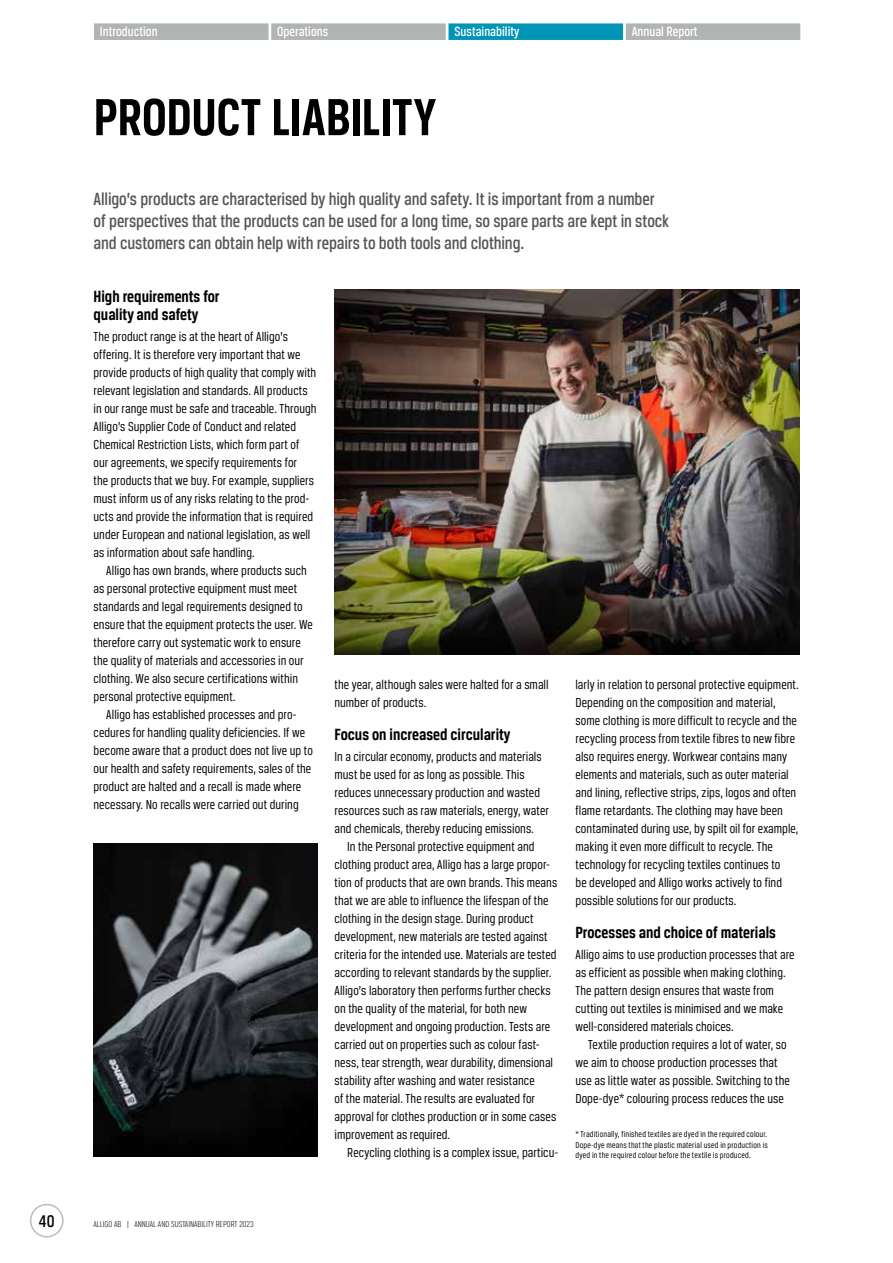
<style>
.page{position:relative;width:893px;height:1263px;background:#fff}
.page>*{position:absolute;margin:0;border:0;box-sizing:border-box;transform-origin:0 0}
.t1{font:700 55.5px "Breuer Condensed";color:#000}
.t2{font:500 18.75px/21.8px "Breuer Condensed";letter-spacing:-.005em;color:#555756}
.t3{font:500 18px "Breuer Condensed";color:#000}
.t4{font:700 17.25px/18px "Breuer Condensed";color:#000}
.t5{font:500 14.25px "Breuer Condensed";color:#fff}
.t6{font:13.8px/18px "Breuer Condensed";letter-spacing:.005em;color:#000}
.t7{font:9px/10.8px "Breuer Condensed";letter-spacing:.02em;color:#000}
.t8{font:300 9px "Breuer Condensed";color:#000}
</style>
<div class="page">
<div style="left:30px;top:1204px;width:34px;height:33px;border:2px solid #bbbdbd;border-radius:50%"></div>
<div style="left:94px;top:23px;width:174px;height:17px;background:#b1b4b4"></div>
<div style="left:271px;top:23px;width:175px;height:17px;background:#b1b4b4"></div>
<div style="left:448px;top:23px;width:175px;height:17px;background:#0094b7"></div>
<div style="left:626px;top:23px;width:174px;height:17px;background:#b1b4b4"></div>
<img style="left:334px;top:289px;width:465px;height:366px">
<img style="left:94px;top:843px;width:223px;height:314px">
<p class="t5" style="left:100px;top:24px;width:59px">Introduction</p>
<p class="t5" style="left:277px;top:24px;width:53px">Operations</p>
<p class="t5" style="left:454px;top:24px;width:66px">Sustainability</p>
<p class="t5" style="left:632px;top:24px;width:67px">Annual Report</p>
<h1 class="t1" style="left:94px;top:86px;width:344px">PRODUCT LIABILITY</h1>
<p class="t2" style="left:94px;top:188px;width:577px">Alligo’s products are characterised by high quality and safety. It is important from a number of perspectives that the products can be used for a long time, so spare parts are kept in stock and customers can obtain help with repairs to both tools and clothing.</p>
<p class="t4" style="left:94px;top:287px;width:128px">High requirements for quality and safety</p>
<p class="t6" style="left:94px;top:327px;width:224px">The product range is at the heart of Alligo’s offering. It is therefore very important that we provide products of high quality that comply with relevant legislation and standards. All products in our range must be safe and traceable. Through Alligo’s Supplier Code of Conduct and related Chemical Restriction Lists, which form part of our agreements, we specify requirements for<br>the products that we buy. For example, suppliers must inform us of any risks relating to the prod&shy;ucts and provide the information that is required under European and national legislation, as well as information about safe handling.</p>
<p class="t6" style="left:94px;top:561px;width:221px;text-indent:13px">Alligo has own brands, where products such as personal protective equipment must meet standards and legal requirements designed to ensure that the equipment protects the user. We therefore carry out systematic work to ensure the quality of materials and accessories in our clothing. We also secure certifications within personal protective equipment.</p>
<p class="t6" style="left:94px;top:705px;width:221px;text-indent:13px">Alligo has established processes and pro&shy;cedures for handling quality deficiencies. If we become aware that a product does not live up to our health and safety requirements, sales of the product are halted and a recall is made where necessary. No recalls were carried out during</p>
<p class="t6" style="left:334px;top:675px;width:216px">the year, although sales were halted for a small number of products.</p>
<p class="t4" style="left:334px;top:725px;width:177px">Focus on increased circularity</p>
<p class="t6" style="left:334px;top:747px;width:216px">In a circular economy, products and materials must be used for as long as possible. This reduces unnecessary production and wasted resources such as raw materials, energy, water and chemicals, thereby reducing emissions.</p>
<p class="t6" style="left:334px;top:837px;width:224px;text-indent:13px">In the Personal protective equipment and clothing product area, Alligo has a large propor&shy;tion of products that are own brands. This means that we are able to influence the lifespan of the clothing in the design stage. During product development, new materials are tested against criteria for the intended use. Materials are tested according to relevant standards by the supplier.<br>Alligo’s laboratory then performs further checks on the quality of the material, for both new development and ongoing production. Tests are carried out on properties such as colour fast&shy;ness, tear strength, wear durability, dimensional stability after washing and water resistance<br>of the material. The results are evaluated for approval for clothes production or in some cases improvement as required.</p>
<p class="t6" style="left:347px;top:1143px;width:213px">Recycling clothing is a complex issue, particu-</p>
<p class="t6" style="left:575px;top:675px;width:225px">larly in relation to personal protective equipment.<br>Depending on the composition and material, some clothing is more difficult to recycle and the recycling process from textile fibres to new fibre also requires energy. Workwear contains many elements and materials, such as outer material and lining, reflective strips, zips, logos and often flame retardants. The clothing may have been contaminated during use, by spilt oil for example, making it even more difficult to recycle. The technology for recycling textiles continues to<br>be developed and Alligo works actively to find possible solutions for our products.</p>
<p class="t4" style="left:575px;top:923px;width:202px">Processes and choice of materials</p>
<p class="t6" style="left:575px;top:945px;width:221px">Alligo aims to use production processes that are as efficient as possible when making clothing.<br>The pattern design ensures that waste from cutting out textiles is minimised and we make well-considered materials choices.</p>
<p class="t6" style="left:575px;top:1035px;width:216px;text-indent:13px">Textile production requires a lot of water, so we aim to choose production processes that use as little water as possible. Switching to the Dope-dye* colouring process reduces the use</p>
<p class="t7" style="left:575px;top:1128px;width:194px">* Traditionally, finished textiles are dyed in the required colour.<br>Dope-dye means that the plastic material used in production is dyed in the required colour before the textile is produced.</p>
<h3 class="t3" style="left:39px;top:1211px;width:17px">40</h3>
<p class="t8" style="left:94px;top:1219px;width:162px">ALLIGO AB | ANNUAL AND SUSTAINABILITY REPORT 2023</p>
</div>
